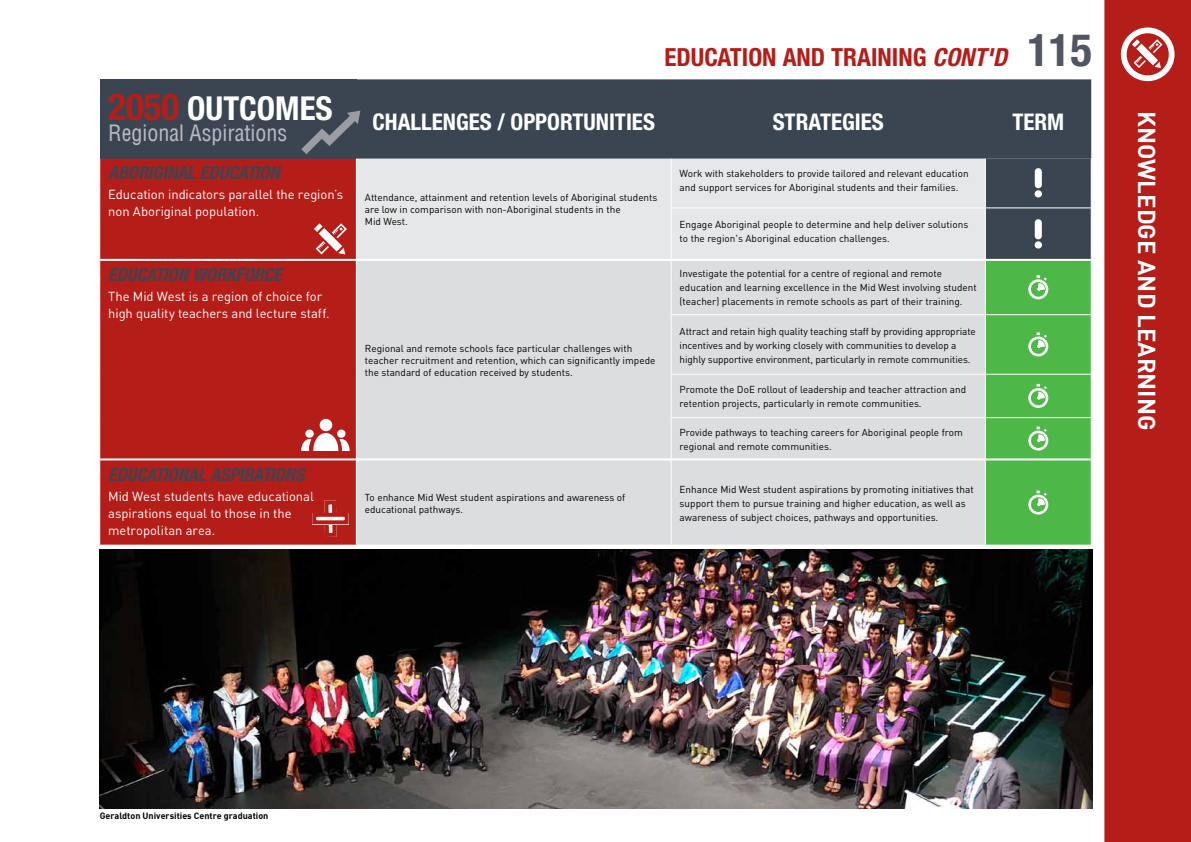
<style>
.page{position:relative;width:1191px;height:842px;background:#fff}
.page>*{position:absolute;margin:0;border:0;box-sizing:border-box;transform-origin:0 0}
.t1{font:700 condensed 45px "Helvetica Neue LT Std";color:#515762}
.t2{font:700 condensed 33px "Helvetica Neue LT Std";color:#fff}
.t3{font:700 condensed 25px "Helvetica Neue LT Std";color:#b51d18}
.t4{font:700 24px "DI Nbek";color:#fff}
.t5{font:700 condensed 23px "Helvetica Neue LT Std";color:#fff}
.t6{font:condensed 22px "Helvetica LT";color:#bbbac0}
.t7{font:italic 700 condensed 18px "Helvetica Neue LT Std";color:#3b4552}
.t8{font:13px/17px "DIN";letter-spacing:-.005em;color:#fff}
.t9{font:10px/14px "DIN";color:#000}
.t10{font:700 9px "DI Nbek";color:#000}
.s1{font-size:37px;color:#b51d18}
.s2{font-style:italic}
</style>
<div class="page">
<div style="left:1104px;top:0;width:87px;height:842px;background:#b51d18"></div>
<div style="left:1120px;top:27px;width:54px;height:54px;border:6px solid #fff;border-radius:50%"></div>
<svg style="left:1132px;top:39px;width:30px;height:29px"></svg>
<div style="left:100px;top:79px;width:256px;height:80px;background:#3b4552"></div>
<div style="left:356px;top:79px;width:735px;height:80px;background:#3b4552"></div>
<div style="left:100px;top:159px;width:256px;height:386px;background:#b51d18"></div>
<div style="left:357px;top:159px;width:628px;height:100px;background:#e6e7e8"></div>
<div style="left:357px;top:261px;width:628px;height:284px;background:#dcddde"></div>
<hr style="left:670px;top:159px;width:1px;height:48px;background:#fff">
<hr style="left:670px;top:207px;width:315px;height:1px;background:#fff">
<hr style="left:670px;top:208px;width:1px;height:51px;background:#fff">
<hr style="left:670px;top:261px;width:1px;height:53px;background:#fff">
<hr style="left:670px;top:314px;width:315px;height:1px;background:#fff">
<hr style="left:670px;top:315px;width:1px;height:59px;background:#fff">
<hr style="left:670px;top:374px;width:315px;height:1px;background:#fff">
<hr style="left:670px;top:375px;width:1px;height:42px;background:#fff">
<hr style="left:670px;top:417px;width:315px;height:1px;background:#fff">
<hr style="left:670px;top:418px;width:1px;height:40px;background:#fff">
<hr style="left:670px;top:460px;width:1px;height:85px;background:#fff">
<hr style="left:100px;top:259px;width:256px;height:2px;background:#fff">
<hr style="left:100px;top:458px;width:256px;height:2px;background:#fff">
<hr style="left:356px;top:458px;width:315px;height:2px;background:#fff">
<hr style="left:671px;top:458px;width:314px;height:2px;background:#fff">
<svg style="left:985px;top:159px;width:106px;height:387px;background:#56a058"></svg>
<svg style="left:301px;top:111px;width:59px;height:43px"></svg>
<svg style="left:314px;top:223px;width:33px;height:31px"></svg>
<img style="left:100px;top:549px;width:992px;height:259px">
<svg style="left:322px;top:498px;width:16px;height:41px"></svg>
<svg style="left:312px;top:513px;width:37px;height:11px"></svg>
<svg style="left:301px;top:419px;width:48px;height:32px"></svg>
<h2 class="t2" style="left:108px;top:88px;width:208px"><span class="s1">2050</span> OUTCOMES</h2>
<h3 class="t6" style="left:108px;top:119px;width:180px">Regional Aspirations</h3>
<h3 class="t3" style="left:664px;top:42px;width:344px">EDUCATION AN D TRAINING <span class="s2">CONT'D</span></h3>
<h1 class="t1" style="left:1027px;top:23px;width:66px">115</h1>
<h3 class="t5" style="left:372px;top:107px;width:247px">CHALLENGES / OPPORTUNITIES</h3>
<h3 class="t5" style="left:772px;top:107px;width:93px">STRATEGIES</h3>
<h3 class="t5" style="left:1012px;top:107px;width:53px">TERM</h3>
<h3 class="t7" style="left:108px;top:162px;width:173px">ABORIGINAL EDUCATION</h3>
<h3 class="t8" style="left:108px;top:185px;width:237px">Education indicators parallel the region’s non Aboriginal population.</h3>
<p class="t9" style="left:365px;top:191px;width:294px;line-height:12px">Attendance, attainment and retention levels of Aboriginal students are low in comparison with non-Aboriginal students in the<br>Mid West.</p>
<h3 class="t7" style="left:108px;top:264px;width:175px">EDUCATION WORKFORCE</h3>
<h3 class="t8" style="left:108px;top:288px;width:223px">The Mid West is a region of choice for high quality teachers and lecture staff.</h3>
<p class="t9" style="left:365px;top:342px;width:292px;line-height:12px">Regional and remote schools face particular challenges with teacher recruitment and retention, which can significantly impede the standard of education received by students.</p>
<p class="t9" style="left:679px;top:166px;width:290px">Work with stakeholders to provide tailored and relevant education and support services for Aboriginal students and their families.</p>
<p class="t9" style="left:679px;top:217px;width:290px">Engage Aboriginal people to determine and help deliver solutions to the region's Aboriginal education challenges.</p>
<p class="t9" style="left:679px;top:267px;width:299px">Investigate the potential for a centre of regional and remote education and learning excellence in the Mid West involving student (teacher) placements in remote schools as part of their training.</p>
<p class="t9" style="left:679px;top:324px;width:298px">Attract and retain high quality teaching staff by providing appropriate incentives and by working closely with communities to develop a highly supportive environment, particularly in remote communities.</p>
<p class="t9" style="left:679px;top:382px;width:288px">Promote the DoE rollout of leadership and teacher attraction and retention projects, particularly in remote communities.</p>
<p class="t9" style="left:679px;top:425px;width:285px">Provide pathways to teaching careers for Aboriginal people from regional and remote communities.</p>
<h3 class="t7" style="left:108px;top:463px;width:198px">EDUCATIONAL ASPIRATIONS</h3>
<h3 class="t8" style="left:108px;top:487px;width:207px">Mid West students have educational aspirations equal to those in the metropolitan area.</h3>
<p class="t9" style="left:365px;top:491px;width:262px;line-height:12px">To enhance Mid West student aspirations and awareness of educational pathways.</p>
<p class="t9" style="left:679px;top:482px;width:295px">Enhance Mid West student aspirations by promoting initiatives that support them to pursue training and higher education, as well as awareness of subject choices, pathways and opportunities.</p>
<h3 class="t4" style="left:1162px;top:111px;width:321px;rotate:90deg">KNOWLEDGE AND LEARNING</h3>
<p class="t10" style="left:100px;top:810px;width:170px">Geraldton Universities Centre graduation</p>
</div>
